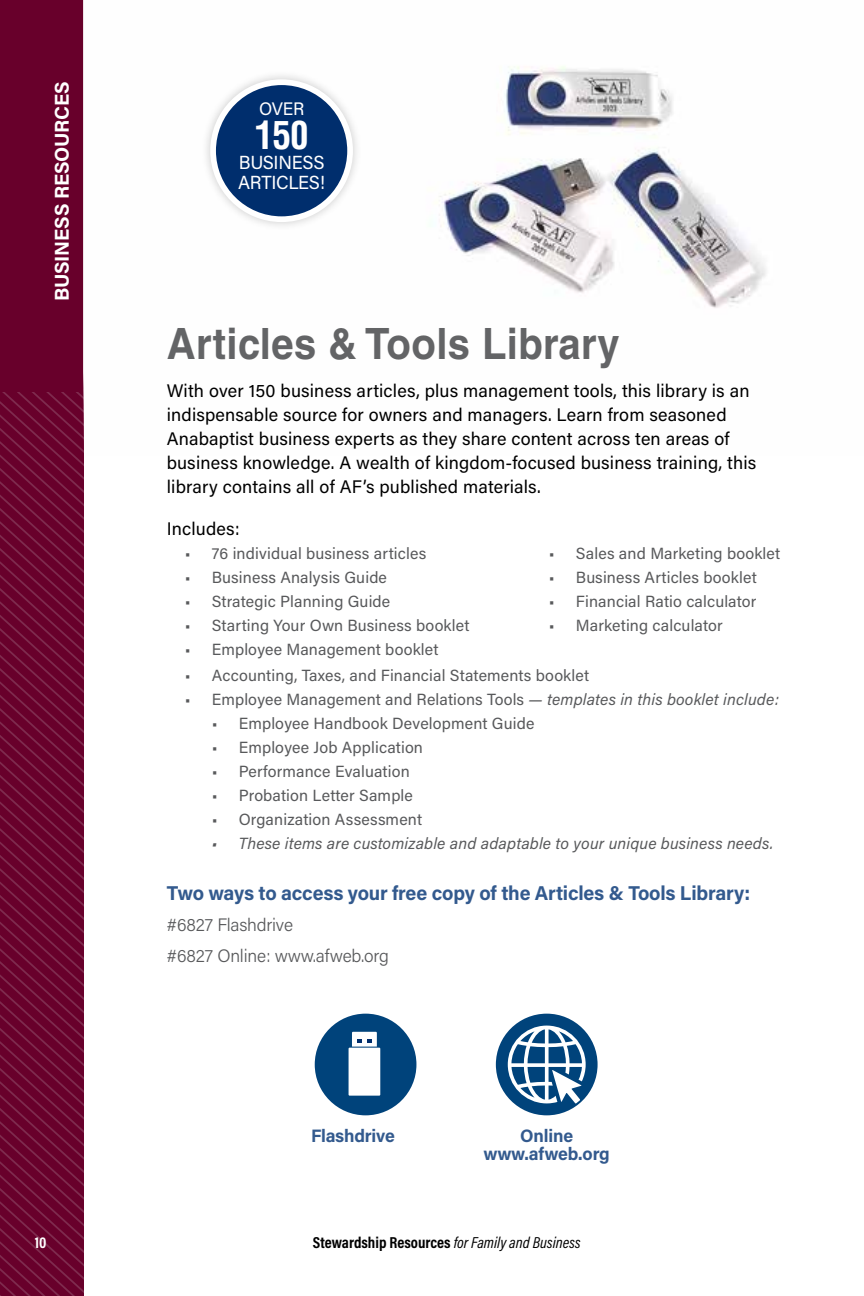
<style>
.page{position:relative;width:864px;height:1296px;background:#fff}
.page>*{position:absolute;margin:0;border:0;box-sizing:border-box;transform-origin:0 0}
.t1{font:700 43.2px "Helvetica LT Std";letter-spacing:.01em;color:#636466;scale:.93 1}
.t2{font:700 condensed 38px "Helvetica";color:#fff}
.t3{font:700 20px "Acumin Pro";letter-spacing:-.01em;color:#335a8e}
.t4{font:700 20px "Acumin Pro";letter-spacing:-.01em;color:#fff}
.t5{font:19px/20px "Acumin Pro";letter-spacing:-.02em;color:#fff}
.t6{font:18.2px/24px "Acumin Pro";letter-spacing:.01em;color:#000}
.t7{font:18.2px "Acumin Pro";color:#fff}
.t8{font:300 18px/31px "Acumin Pro";letter-spacing:-.01em;color:#58595b}
.t9{font:700 18px/18px "Acumin Pro";letter-spacing:-.015em;color:#335a8e;text-align:center}
.t10{font:16.2px "Acumin Pro";letter-spacing:.01em;color:#58595b}
.t11{font:italic 16.2px "Acumin Pro";letter-spacing:.01em;color:#58595b}
.t12{font:700 16px "Acumin Pro Cond";color:#000}
.t13{font:700 16px "Acumin Pro Cond";color:#fff}
.s1{font-style:italic}
.s2{font-weight:400;font-style:italic}
</style>
<div class="page">
<div style="left:0;top:0;width:84px;height:459px;background:#68002b"></div>
<svg style="left:0;top:392px;width:84px;height:166px"></svg>
<svg style="left:0;top:558px;width:84px;height:738px;background:#6c0731"></svg>
<img style="left:439px;top:66px;width:327px;height:242px">
<div style="left:201px;top:70px;width:161px;height:161px;background:#000;opacity:.2"></div>
<div style="left:213px;top:82px;width:137px;height:137px;background:#002e6d;border-radius:50%"></div>
<div style="left:210px;top:79px;width:143px;height:143px;border:6px solid #fff;border-radius:50%"></div>
<div style="left:315px;top:1014px;width:101px;height:101px;background:#00437b;border-radius:50%"></div>
<div style="left:349px;top:1048px;width:31px;height:48px;background:#fff"></div>
<svg style="left:352px;top:1032px;width:25px;height:15px"></svg>
<div style="left:496px;top:1014px;width:102px;height:101px;background:#00437b;border-radius:50%"></div>
<svg style="left:508px;top:1026px;width:78px;height:77px"></svg>
<p class="t4" style="left:48px;top:301px;width:221px;rotate:-90deg">BUSINESS RESOURCES</p>
<p class="t7" style="left:259px;top:96px;width:47px">OVER</p>
<h2 class="t2" style="left:255px;top:110px;width:55px">150</h2>
<p class="t5" style="left:238px;top:151px;width:88px">BUSINESS<br>ARTICLES!</p>
<h1 class="t1" style="left:167px;top:317px;width:488px">Articles &amp; Tools Library</h1>
<p class="t6" style="left:167px;top:378px;width:591px">With over 150 business articles, plus management tools, this library is an indispensable source for owners and managers. Learn from seasoned Anabaptist business experts as they share content across ten areas of business knowledge. A wealth of kingdom-focused business training, this library contains all of AF’s published materials.</p>
<p class="t6" style="left:167px;top:516px;width:75px">Includes:</p>
<p class="t10" style="left:185px;top:542px;width:243px">• 76 individual business articles</p>
<p class="t10" style="left:185px;top:566px;width:204px">• Business Analysis Guide</p>
<p class="t10" style="left:185px;top:590px;width:207px">• Strategic Planning Guide</p>
<p class="t10" style="left:185px;top:614px;width:286px">• Starting Your Own Business booklet</p>
<p class="t10" style="left:185px;top:638px;width:255px">• Employee Management booklet</p>
<p class="t10" style="left:185px;top:664px;width:406px">• Accounting, Taxes, and Financial Statements booklet</p>
<p class="t10" style="left:185px;top:688px;width:596px">• Employee Management and Relations Tools <span class="s1">— templates in this booklet include:</span></p>
<p class="t10" style="left:212px;top:712px;width:324px">• Employee Handbook Development Guide</p>
<p class="t10" style="left:212px;top:736px;width:213px">• Employee Job Application</p>
<p class="t10" style="left:212px;top:760px;width:199px">• Performance Evaluation</p>
<p class="t10" style="left:212px;top:784px;width:203px">• Probation Letter Sample</p>
<p class="t10" style="left:212px;top:808px;width:212px">• Organization Assessment</p>
<p class="t11" style="left:212px;top:832px;width:563px">• These items are customizable and adaptable to your unique business needs.</p>
<p class="t3" style="left:167px;top:879px;width:585px">Two ways to access your free copy of the Articles &amp; Tools Library:</p>
<p class="t8" style="left:167px;top:908px;width:224px">#6827 Flashdrive<br>#6827 Online: www.afweb.org</p>
<p class="t10" style="left:549px;top:542px;width:233px">• Sales and Marketing booklet</p>
<p class="t10" style="left:549px;top:566px;width:209px">• Business Articles booklet</p>
<p class="t10" style="left:549px;top:590px;width:209px">• Financial Ratio calculator</p>
<p class="t10" style="left:549px;top:614px;width:175px">• Marketing calculator</p>
<p class="t9" style="left:311px;top:1126px;width:85px">Flashdrive</p>
<p class="t9" style="left:484px;top:1126px;width:128px">Online www.afweb.org</p>
<p class="t13" style="left:35px;top:1232px;width:13px">10</p>
<p class="t12" style="left:313px;top:1232px;width:269px">Stewardship Resources <span class="s2">for Family and Business</span></p>
</div>
